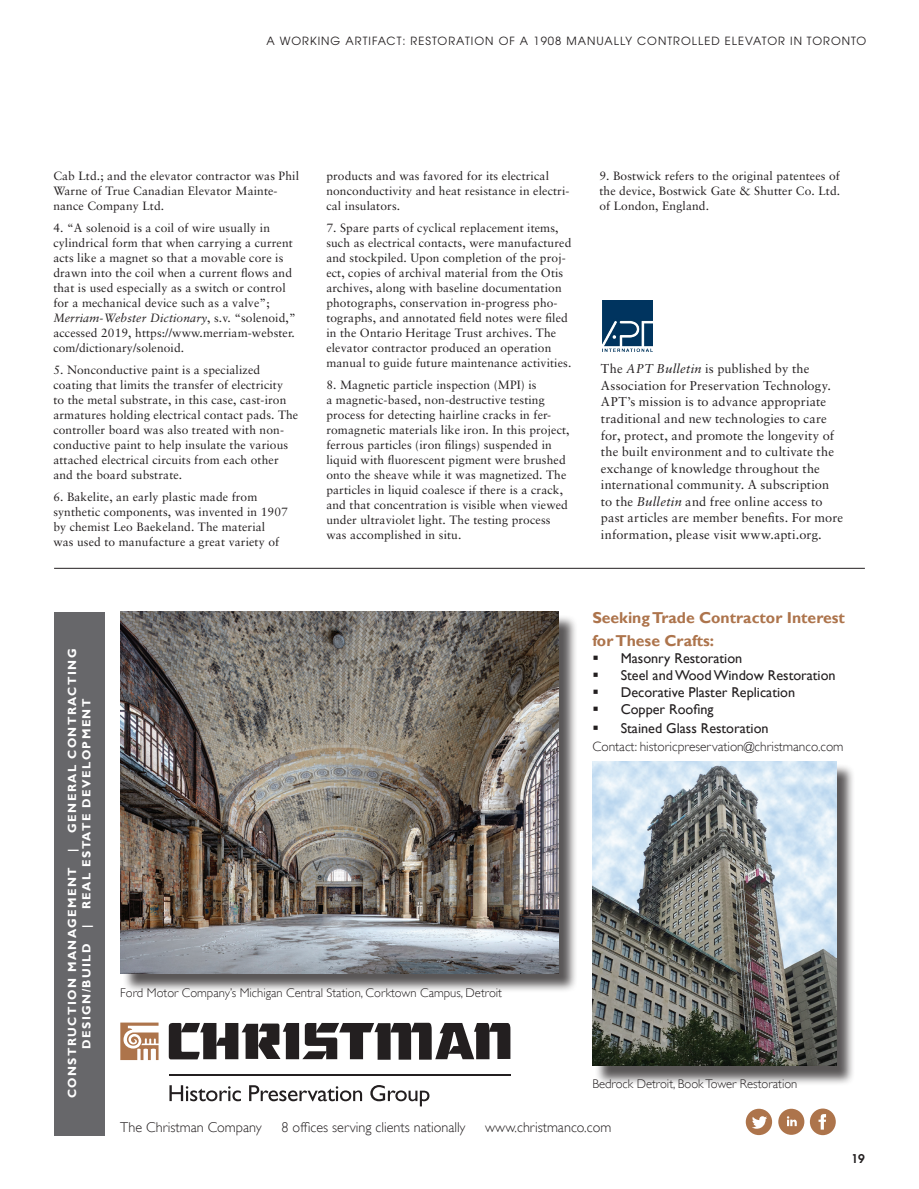
<style>
.page{position:relative;width:919px;height:1189px;background:#fff}
.page>*{position:absolute;margin:0;border:0;box-sizing:border-box;transform-origin:0 0}
.t1{font:700 15.75px/22.6px "Gill Sans";color:#ad744c}
.t2{font:14.25px/17.1px "Gill Sans";color:#231f20}
.t3{font:300 14.25px "Gill Sans";color:#231f20}
.t4{font:300 13.35px "Gill Sans";color:#231f20}
.t5{font:12.75px/16.5px "Sabon";letter-spacing:.01em;color:#231f20}
.t6{font:300 12.6px "Gill Sans";color:#231f20}
.t7{font:12px/15px "Sabon";letter-spacing:.01em;color:#231f20}
.t8{font:600 12px "Avant Garde";color:#231f20}
.t9{font:700 11.85px "Gill Sans";letter-spacing:.12em;color:#fff}
.t10{font:11.25px "Avant Garde";letter-spacing:.09em;color:#231f20}
.s1{font-style:italic}
</style>
<div class="page">
<img style="left:602px;top:300px;width:50px;height:51px">
<svg style="left:169px;top:1022px;width:341px;height:37px"></svg>
<svg style="left:169px;top:1085px;width:72px;height:15px"></svg>
<svg style="left:249px;top:1085px;width:113px;height:15px"></svg>
<svg style="left:370px;top:1085px;width:59px;height:21px"></svg>
<hr style="left:169px;top:1073px;width:341px;height:2px;background:#231f20">
<svg style="left:120px;top:1022px;width:38px;height:37px"></svg>
<svg style="left:745px;top:1108px;width:26px;height:26px"></svg>
<svg style="left:778px;top:1108px;width:57px;height:26px"></svg>
<div style="left:594px;top:763px;width:261px;height:322px;background:#231f20;opacity:.75"></div>
<img style="left:592px;top:761px;width:243px;height:304px">
<div style="left:123px;top:614px;width:454px;height:378px;background:#231f20;opacity:.75"></div>
<img style="left:120px;top:611px;width:438px;height:362px">
<div style="left:54px;top:611px;width:50px;height:523px;background:#67676a"></div>
<hr style="left:54px;top:568px;width:810px;height:1px;background:#231f20">
<p class="t10" style="left:266px;top:34px;width:601px">A WORKING ARTIFACT: RESTORATION OF A 1908 MANUALLY CONTROLLED ELEVATOR IN TORONTO</p>
<p class="t7" style="left:53px;top:168px;width:247px">Cab Ltd.; and the elevator contractor was Phil<br>Warne of True Canadian Elevator Mainte&shy;nance Company Ltd.</p>
<p class="t7" style="left:53px;top:220px;width:244px">4. “A solenoid is a coil of wire usually in cylindrical form that when carrying a current acts like a magnet so that a movable core is drawn into the coil when a current flows and that is used especially as a switch or control for a mechanical device such as a valve”; <span class="s1">Merriam-Webster Dictionary</span>, s.v. “solenoid,” accessed 2019, https://www.merriam-webster. com/dictionary/solenoid.</p>
<p class="t7" style="left:53px;top:362px;width:246px">5. Nonconductive paint is a specialized coating that limits the transfer of electricity<br>to the metal substrate, in this case, cast-iron armatures holding electrical contact pads. The controller board was also treated with non&shy;conductive paint to help insulate the various attached electrical circuits from each other and the board substrate.</p>
<p class="t7" style="left:53px;top:488px;width:236px">6. Bakelite, an early plastic made from synthetic components, was invented in 1907 by chemist Leo Baekeland. The material was used to manufacture a great variety of</p>
<p class="t7" style="left:326px;top:168px;width:244px">products and was favored for its electrical nonconductivity and heat resistance in electri&shy;cal insulators.</p>
<p class="t7" style="left:326px;top:220px;width:246px">7. Spare parts of cyclical replacement items, such as electrical contacts, were manufactured and stockpiled. Upon completion of the proj&shy;ect, copies of archival material from the Otis archives, along with baseline documentation photographs, conservation in-progress pho&shy;tographs, and annotated field notes were filed in the Ontario Heritage Trust archives. The elevator contractor produced an operation manual to guide future maintenance activities.</p>
<p class="t7" style="left:326px;top:377px;width:244px">8. Magnetic particle inspection (MPI) is<br>a magnetic-based, non-destructive testing process for detecting hairline cracks in fer&shy;romagnetic materials like iron. In this project, ferrous particles (iron filings) suspended in liquid with fluorescent pigment were brushed onto the sheave while it was magnetized. The particles in liquid coalesce if there is a crack, and that concentration is visible when viewed under ultraviolet light. The testing process was accomplished in situ.</p>
<p class="t7" style="left:599px;top:168px;width:242px;text-align:justify">9. Bostwick refers to the original patentees of the device, Bostwick Gate &amp; Shutter Co. Ltd. of London, England.</p>
<p class="t5" style="left:600px;top:360px;width:243px">The <span class="s1">APT Bulletin</span> is published by the Association for Preservation Technology.<br>APT’s mission is to advance appropriate traditional and new technologies to care for, protect, and promote the longevity of the built environment and to cultivate the exchange of knowledge throughout the international community. A subscription to the <span class="s1">Bulletin</span> and free online access to past articles are member benefits. For more information, please visit www.apti.org.</p>
<p class="t9" style="left:65px;top:832px;width:185px;rotate:-90deg">GENERAL CONTRACTING</p>
<p class="t9" style="left:79px;top:908px;width:212px;rotate:-90deg">REAL ESTATE DEVELOPMENT</p>
<p class="t9" style="left:65px;top:851px;width:5px;rotate:-90deg">|</p>
<p class="t9" style="left:65px;top:1097px;width:232px;rotate:-90deg">CONSTRUCTION MANAGEMENT</p>
<p class="t9" style="left:79px;top:927px;width:5px;rotate:-90deg">|</p>
<p class="t9" style="left:79px;top:1048px;width:107px;rotate:-90deg">DESIGN/BUILD</p>
<p class="t3" style="left:313px;top:858px;width:10px">V</p>
<p class="t6" style="left:120px;top:985px;width:383px">Ford Motor Company’s Michigan Central Station, Corktown Campus, Detroit</p>
<h1 class="t1" style="left:592px;top:606px;width:254px">Seeking Trade Contractor Interest for These Crafts:</h1>
<p class="t2" style="left:620px;top:649px;width:216px">Masonry Restoration<br>Steel and Wood Window Restoration<br>Decorative Plaster Replication<br>Copper Roofing</p>
<p class="t2" style="left:620px;top:719px;width:149px">Stained Glass Restoration</p>
<p class="t4" style="left:592px;top:738px;width:253px">Contact: historicpreservation@christmanco.com</p>
<p class="t6" style="left:592px;top:1075px;width:206px">Bedrock Detroit, Book Tower Restoration</p>
<p class="t3" style="left:120px;top:1118px;width:143px">The Christman Company</p>
<p class="t3" style="left:281px;top:1118px;width:185px">8 offices serving clients nationally</p>
<p class="t3" style="left:485px;top:1118px;width:128px">www.christmanco.com</p>
<p class="t8" style="left:851px;top:1149px;width:15px">19</p>
</div>
